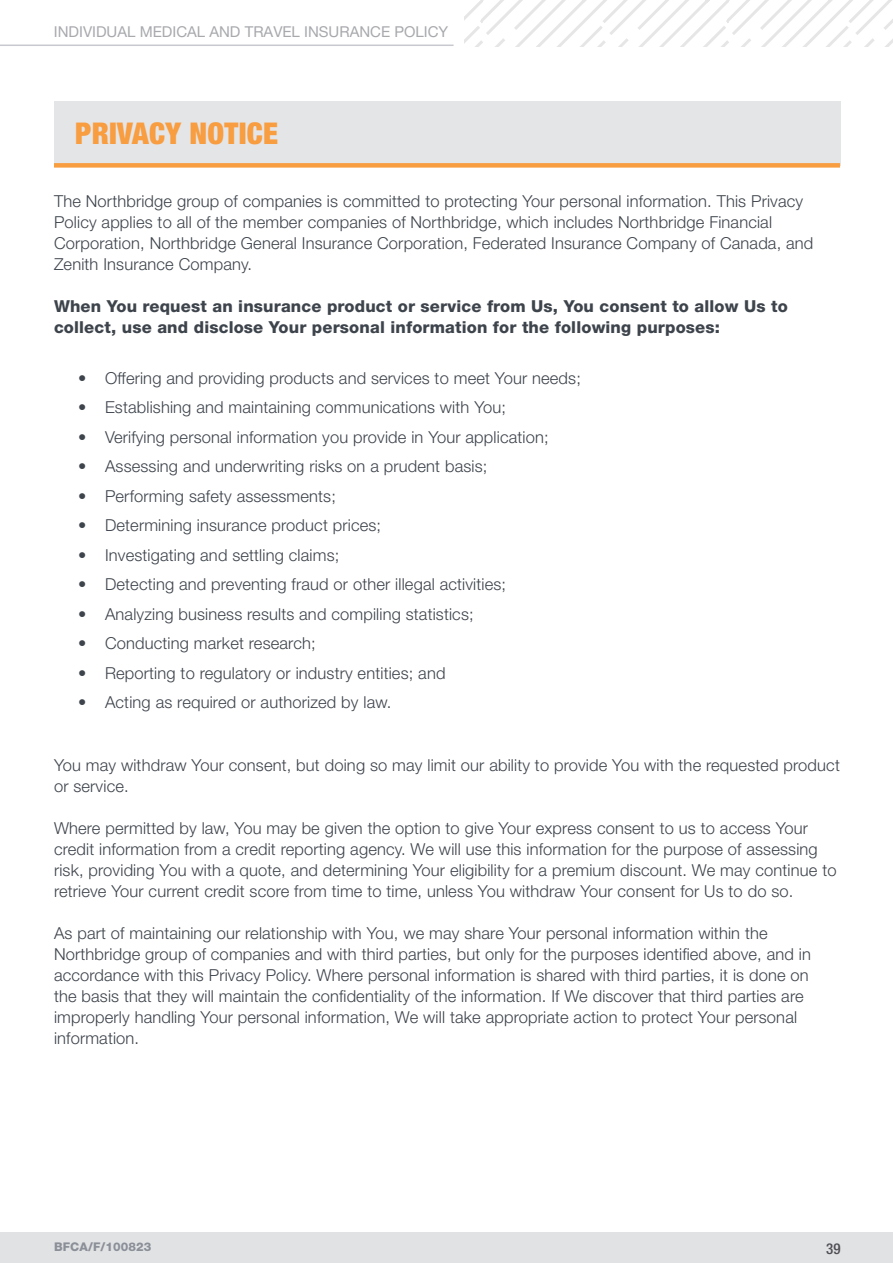
<style>
.page{position:relative;width:893px;height:1263px;background:#fff}
.page>*{position:absolute;margin:0;border:0;box-sizing:border-box;transform-origin:0 0}
.title__2{font:900 condensed 30px "Helvetica Neue LT Pro";letter-spacing:.01em;color:#f89d40}
.body{font:300 16.5px/21px "Helvetica Neue LT Pro";letter-spacing:.01em;color:#3e444c}
.body-2{font:800 16.5px/21px "Helvetica Neue LT Pro";letter-spacing:.01em;color:#3e444c}
.t1{font:15px "Helvetica Neue LT Pro";color:#a8a9ad}
.t2{font:500 condensed 15px "Helvetica Neue LT Pro";color:#4f4f54}
.t3{font:800 12px "Helvetica Neue LT Pro";letter-spacing:.01em;color:#8b8f98}
</style>
<div class="page">
<hr style="left:0;top:45px;width:454px;height:1px;background:#c7c9ce">
<svg style="left:465px;top:0;width:428px;height:47px"></svg>
<div style="left:0;top:1232px;width:893px;height:31px;background:#e1e2e4"></div>
<div style="left:54px;top:101px;width:786px;height:64px;background:#e4e5e7"></div>
<div style="left:54px;top:163px;width:786px;height:5px;background:#f89d40"></div>
<p class="t1" style="left:54px;top:23px;width:396px">INDIVIDUAL MEDICAL AND TRAVEL INSURANCE POLICY</p>
<p class="title__2" style="left:75px;top:115px;width:204px">PRIVACY NOTICE</p>
<p class="body" style="left:54px;top:191px;width:751px">The Northbridge group of companies is committed to protecting Your personal information. This Privacy</p>
<p class="body" style="left:54px;top:212px;width:720px">Policy applies to all of the member companies of Northbridge, which includes Northbridge Financial</p>
<p class="body" style="left:54px;top:233px;width:761px">Corporation, Northbridge General Insurance Corporation, Federated Insurance Company of Canada, and</p>
<p class="body" style="left:54px;top:254px;width:196px">Zenith Insurance Company.</p>
<p class="body-2" style="left:54px;top:296px;width:735px">When You request an insurance product or service from Us, You consent to allow Us to collect, use and disclose Your personal information for the following purposes:</p>
<p class="body" style="left:78px;top:367px;width:504px">• Offering and providing products and services to meet Your needs;</p>
<p class="body" style="left:78px;top:397px;width:429px">• Establishing and maintaining communications with You;</p>
<p class="body" style="left:78px;top:426px;width:472px">• Verifying personal information you provide in Your application;</p>
<p class="body" style="left:78px;top:456px;width:411px">• Assessing and underwriting risks on a prudent basis;</p>
<p class="body" style="left:78px;top:485px;width:259px">• Performing safety assessments;</p>
<p class="body" style="left:78px;top:515px;width:305px">• Determining insurance product prices;</p>
<p class="body" style="left:78px;top:544px;width:263px">• Investigating and settling claims;</p>
<p class="body" style="left:78px;top:574px;width:430px">• Detecting and preventing fraud or other illegal activities;</p>
<p class="body" style="left:78px;top:603px;width:397px">• Analyzing business results and compiling statistics;</p>
<p class="body" style="left:78px;top:633px;width:239px">• Conducting market research;</p>
<p class="body" style="left:78px;top:662px;width:369px">• Reporting to regulatory or industry entities; and</p>
<p class="body" style="left:78px;top:692px;width:312px">• Acting as required or authorized by law.</p>
<p class="body" style="left:54px;top:755px;width:787px">You may withdraw Your consent, but doing so may limit our ability to provide You with the requested product or service.</p>
<p class="body" style="left:54px;top:818px;width:784px">Where permitted by law, You may be given the option to give Your express consent to us to access Your credit information from a credit reporting agency. We will use this information for the purpose of assessing risk, providing You with a quote, and determining Your eligibility for a premium discount. We may continue to retrieve Your current credit score from time to time, unless You withdraw Your consent for Us to do so.</p>
<p class="body" style="left:54px;top:923px;width:758px">As part of maintaining our relationship with You, we may share Your personal information within the Northbridge group of companies and with third parties, but only for the purposes identified above, and in accordance with this Privacy Policy. Where personal information is shared with third parties, it is done on the basis that they will maintain the confidentiality of the information. If We discover that third parties are improperly handling Your personal information, We will take appropriate action to protect Your personal information.</p>
<p class="t3" style="left:54px;top:1239px;width:99px">BFCA/F/100823</p>
<p class="t2" style="left:826px;top:1239px;width:16px">39</p>
</div>
